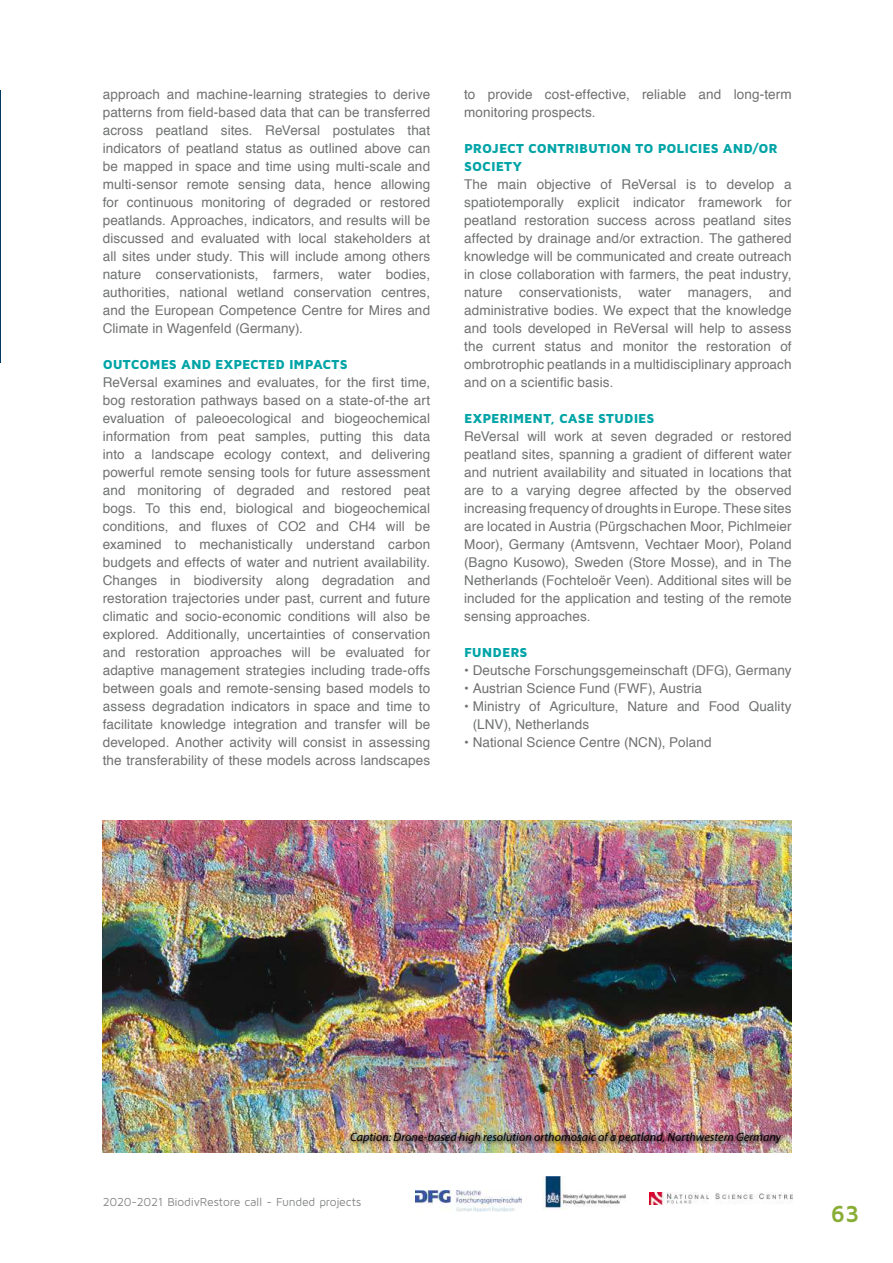
<style>
.page{position:relative;width:893px;height:1263px;background:#fff}
.page>*{position:absolute;margin:0;border:0;box-sizing:border-box;transform-origin:0 0}
.t1{font:700 24px "Maven Pro";color:#88ad35}
.t2{font:13.5px/18px "Helvetica";letter-spacing:.01em;color:#707172;text-align:justify}
.t3{font:900 13.5px/18px "Maven Pro";letter-spacing:-.005em;color:#00a4a7}
.t4{font:italic 12px "Myriad Pro";letter-spacing:.005em;color:#000}
.t5{font:12px "Maven Pro";letter-spacing:-.015em;color:#87888a}
</style>
<div class="page">
<img style="left:103px;top:820px;width:689px;height:332px">
<div style="left:347px;top:1129px;width:438px;height:20px;background:#000;opacity:.81"></div>
<hr style="left:0;top:90px;width:1px;height:272px;background:#003a62">
<img style="left:649px;top:1192px;width:144px;height:13px">
<img style="left:542px;top:1177px;width:84px;height:32px">
<img style="left:416px;top:1190px;width:105px;height:22px">
<p class="t2" style="left:103px;top:86px;width:329px">approach and machine-learning strategies to derive patterns from field-based data that can be transferred across peatland sites. ReVersal postulates that indicators of peatland status as outlined above can be mapped in space and time using multi-scale and multi-sensor remote sensing data, hence allowing for continuous monitoring of degraded or restored peatlands. Approaches, indicators, and results will be discussed and evaluated with local stakeholders at all sites under study. This will include among others nature conservationists, farmers, water bodies, authorities, national wetland conservation centres, and the European Competence Centre for Mires and Climate in Wagenfeld (Germany).</p>
<p class="t3" style="left:103px;top:355px;width:247px">OUTCOMES AND EXPECTED IMPACTS</p>
<p class="t2" style="left:103px;top:374px;width:329px">ReVersal examines and evaluates, for the first time, bog restoration pathways based on a state-of-the art evaluation of paleoecological and biogeochemical information from peat samples, putting this data into a landscape ecology context, and delivering powerful remote sensing tools for future assessment and monitoring of degraded and restored peat bogs. To this end, biological and biogeochemical conditions, and fluxes of CO2 and CH4 will be examined to mechanistically understand carbon budgets and effects of water and nutrient availability.<br>Changes in biodiversity along degradation and restoration trajectories under past, current and future climatic and socio-economic conditions will also be explored. Additionally, uncertainties of conservation and restoration approaches will be evaluated for adaptive management strategies including trade-offs between goals and remote-sensing based models to assess degradation indicators in space and time to facilitate knowledge integration and transfer will be developed. Another activity will consist in assessing the transferability of these models across landscapes</p>
<p class="t2" style="left:464px;top:86px;width:329px">to provide cost‐effective, reliable and long-term monitoring prospects.</p>
<p class="t3" style="left:464px;top:139px;width:315px">PROJECT CONTRIBUTION TO POLICIES AND/OR<br>SOCIETY</p>
<p class="t2" style="left:464px;top:176px;width:329px">The main objective of ReVersal is to develop a spatiotemporally explicit indicator framework for peatland restoration success across peatland sites affected by drainage and/or extraction. The gathered knowledge will be communicated and create outreach in close collaboration with farmers, the peat industry, nature conservationists, water managers, and administrative bodies. We expect that the knowledge and tools developed in ReVersal will help to assess the current status and monitor the restoration of ombrotrophic peatlands in a multidisciplinary approach and on a scientific basis.</p>
<p class="t3" style="left:464px;top:409px;width:192px">EXPERIMENT, CASE STUDIES</p>
<p class="t2" style="left:464px;top:427px;width:329px">ReVersal will work at seven degraded or restored peatland sites, spanning a gradient of different water and nutrient availability and situated in locations that are to a varying degree affected by the observed increasing frequency of droughts in Europe. These sites are located in Austria (Pürgschachen Moor, Pichlmeier Moor), Germany (Amtsvenn, Vechtaer Moor), Poland (Bagno Kusowo), Sweden (Store Mosse), and in The Netherlands (Fochteloër Veen). Additional sites will be included for the application and testing of the remote sensing approaches.</p>
<p class="t3" style="left:464px;top:643px;width:65px">FUNDERS</p>
<p class="t2" style="left:464px;top:661px;width:329px">• Deutsche Forschungsgemeinschaft (DFG), Germany</p>
<p class="t2" style="left:464px;top:679px;width:239px">• Austrian Science Fund (FWF), Austria</p>
<p class="t2" style="left:473px;top:697px;width:320px;text-indent:-9px">• Ministry of Agriculture, Nature and Food Quality (LNV), Netherlands</p>
<p class="t2" style="left:464px;top:733px;width:249px">• National Science Centre (NCN), Poland</p>
<p class="t4" style="left:350px;top:1130px;width:432px">Caption: Drone-based high resolution orthomosaic of a peatland, Northwestern Germany</p>
<p class="t5" style="left:103px;top:1195px;width:260px">2020-2021 BiodivRestore call - Funded projects</p>
<h1 class="t1" style="left:831px;top:1199px;width:30px">63</h1>
</div>
